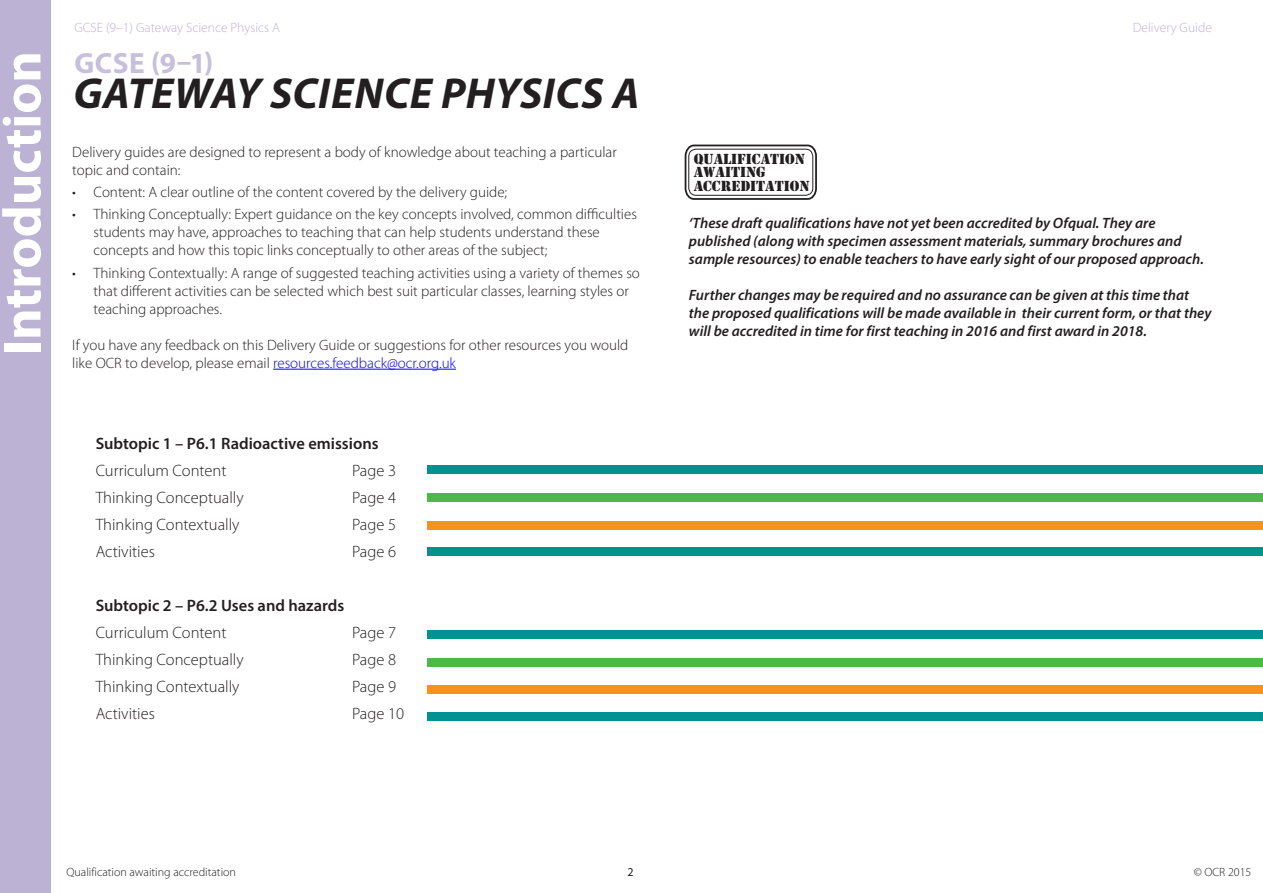
<style>
.page{position:relative;width:1263px;height:893px;background:#fff}
.page>*{position:absolute;margin:0;border:0;box-sizing:border-box;transform-origin:0 0}
.t1{font:700 54px "Myriad Pro";color:#fff}
.t2{font:italic 700 43.5px "Myriad Pro";letter-spacing:.01em;color:#231f20}
.AS_and_A_Level_inner{font:700 29.25px "Myriad Pro";color:#c7bfdb}
.Contents{font:300 16.5px "Myriad Pro";color:#231f20}
.Contents-2{font:600 16.5px "Myriad Pro";color:#231f20}
.t3{font:15.15px/13.4px "Stencil";color:#231f20}
.body{font:300 15px/18px "Myriad Pro";color:#231f20}
.body-2{font:italic 600 15px/18px "Myriad Pro";color:#231f20}
.t4{font:300 13.5px "Myriad Pro";color:#bcb2d3}
.t5{font:300 12px "Myriad Pro";color:#231f20}
.t6{font:12px "Myriad Pro";color:#231f20}
.s1{color:#00f}
</style>
<div class="page">
<div style="left:0;top:0;width:51px;height:893px;background:#bcb2d3"></div>
<hr style="left:273px;top:369px;width:183px;height:1px;background:#00f">
<div style="left:427px;top:466px;width:836px;height:8px;background:#009190"></div>
<div style="left:427px;top:493px;width:836px;height:9px;background:#4cb848"></div>
<div style="left:427px;top:521px;width:836px;height:8px;background:#f7931d"></div>
<div style="left:427px;top:547px;width:836px;height:9px;background:#009190"></div>
<div style="left:427px;top:630px;width:836px;height:9px;background:#009190"></div>
<div style="left:427px;top:658px;width:836px;height:8px;background:#4cb848"></div>
<div style="left:427px;top:686px;width:836px;height:8px;background:#f7931d"></div>
<div style="left:427px;top:712px;width:836px;height:9px;background:#009190"></div>
<svg style="left:685px;top:145px;width:132px;height:55px"></svg>
<div style="left:688px;top:149px;width:125px;height:47px;border:1px solid #231f20;border-radius:7px"></div>
<h1 class="t1" style="left:-13px;top:355px;width:306px;rotate:-90deg">Introduction</h1>
<p class="t4" style="left:74px;top:21px;width:207px">GCSE (9–1) Gateway Science Physics A</p>
<p class="t4" style="left:1133px;top:21px;width:81px">Delivery Guide</p>
<p class="AS_and_A_Level_inner" style="left:75px;top:44px;width:140px">GCSE (9–1)</p>
<p class="t2" style="left:73px;top:65px;width:568px">GATEWAY SCIENCE PHYSICS A</p>
<h4 class="body" style="left:72px;top:143px;width:546px">Delivery guides are designed to represent a body of knowledge about teaching a particular topic and contain:</h4>
<p class="body" style="left:72px;top:183px;width:436px">• Content: A clear outline of the content covered by the delivery guide;</p>
<p class="body" style="left:94px;top:206px;width:545px;text-indent:-21px">• Thinking Conceptually: Expert guidance on the key concepts involved, common difficulties students may have, approaches to teaching that can help students understand these concepts and how this topic links conceptually to other areas of the subject;</p>
<p class="body" style="left:94px;top:264px;width:548px;text-indent:-21px">• Thinking Contextually: A range of suggested teaching activities using a variety of themes so that different activities can be selected which best suit particular classes, learning styles or teaching approaches.</p>
<h4 class="body" style="left:72px;top:336px;width:558px">If you have any feedback on this Delivery Guide or suggestions for other resources you would like OCR to develop, please email <span class="s1">resources.feedback@ocr.org.uk</span></h4>
<p class="Contents-2" style="left:96px;top:433px;width:284px">Subtopic 1 – P6.1 Radioactive emissions</p>
<p class="Contents" style="left:96px;top:462px;width:132px">Curriculum Content</p>
<p class="Contents" style="left:352px;top:462px;width:45px">Page 3</p>
<p class="Contents" style="left:96px;top:489px;width:149px">Thinking Conceptually</p>
<p class="Contents" style="left:352px;top:489px;width:45px">Page 4</p>
<p class="Contents" style="left:96px;top:516px;width:145px">Thinking Contextually</p>
<p class="Contents" style="left:352px;top:516px;width:45px">Page 5</p>
<p class="Contents" style="left:96px;top:543px;width:61px">Activities</p>
<p class="Contents" style="left:352px;top:543px;width:45px">Page 6</p>
<p class="Contents-2" style="left:96px;top:595px;width:250px">Subtopic 2 – P6.2 Uses and hazards</p>
<p class="Contents" style="left:96px;top:624px;width:132px">Curriculum Content</p>
<p class="Contents" style="left:352px;top:624px;width:45px">Page 7</p>
<p class="Contents" style="left:96px;top:651px;width:149px">Thinking Conceptually</p>
<p class="Contents" style="left:352px;top:651px;width:45px">Page 8</p>
<p class="Contents" style="left:96px;top:678px;width:145px">Thinking Contextually</p>
<p class="Contents" style="left:352px;top:678px;width:45px">Page 9</p>
<p class="Contents" style="left:96px;top:705px;width:61px">Activities</p>
<p class="Contents" style="left:352px;top:705px;width:53px">Page 10</p>
<p class="t3" style="left:694px;top:152px;width:117px">QUALIFICATION<br>AWAITING<br>ACCREDITATION</p>
<h4 class="body-2" style="left:689px;top:214px;width:516px">‘These draft qualifications have not yet been accredited by Ofqual. They are published (along with specimen assessment materials, summary brochures and sample resources) to enable teachers to have early sight of our proposed approach.</h4>
<h4 class="body-2" style="left:689px;top:286px;width:524px">Further changes may be required and no assurance can be given at this time that the proposed qualifications will be made available in their current form, or that they will be accredited in time for first teaching in 2016 and first award in 2018.</h4>
<p class="t5" style="left:67px;top:866px;width:171px">Qualification awaiting accreditation</p>
<p class="t6" style="left:627px;top:865px;width:8px">2</p>
<p class="t5" style="left:1194px;top:866px;width:59px">© OCR 2015</p>
</div>
